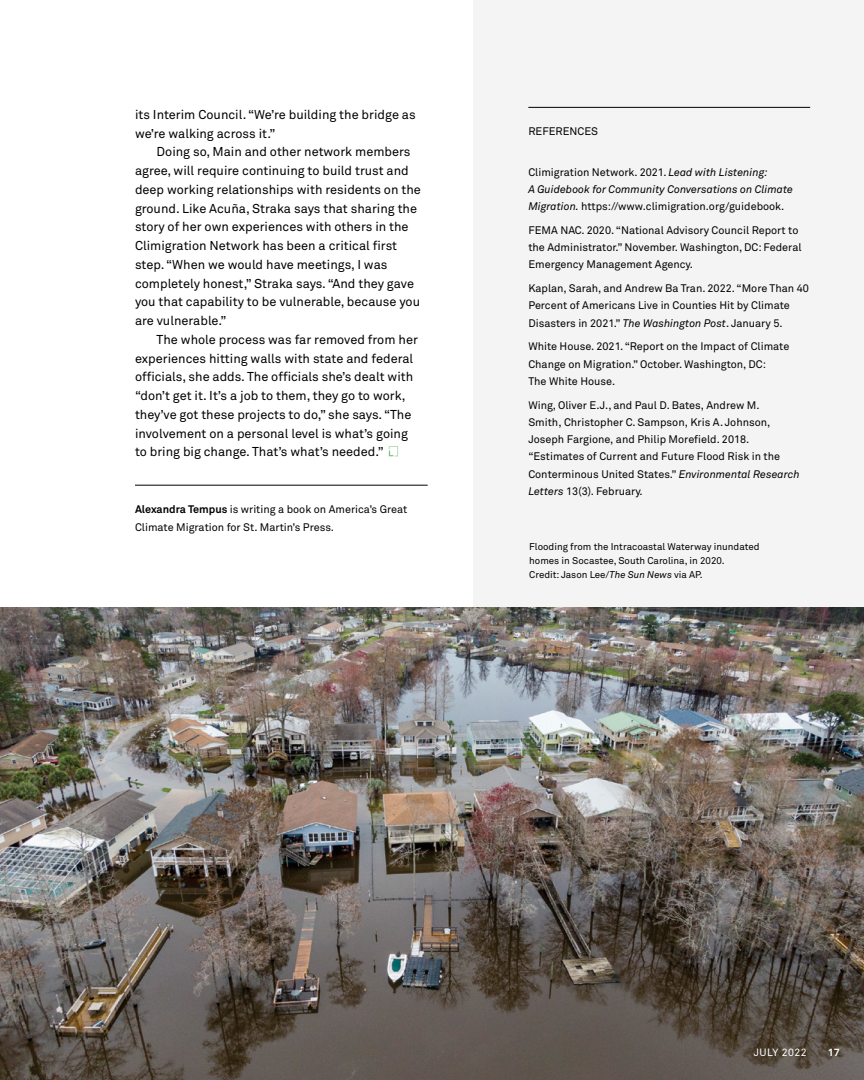
<style>
.page{position:relative;width:864px;height:1080px;background:#fff}
.page>*{position:absolute;margin:0;border:0;box-sizing:border-box;transform-origin:0 0}
.Main_Body{font:12.75px/18.8px "Akkurat Pro";color:#000}
.References{font:10.8px/17.2px "Akkurat Pro";color:#000}
.References-2{font:italic 10.8px/17.2px "Akkurat Pro";color:#000}
.Author_Bio{font:10.8px/18.8px "Akkurat Pro";color:#000}
.REFERENCES_with_rule{font:10.8px "Akkurat Pro";color:#000}
.t1{font:10.5px "Akkurat Pro";letter-spacing:.05em;color:#fff}
.t2{font:700 10.5px "Akkurat Pro";color:#fff}
.Photo_Caption{font:9.75px/14.2px "Akkurat Pro";color:#000}
.s1{font-weight:700}
.s2{font-style:normal}
.s3{font-style:italic}
</style>
<div class="page">
<div style="left:473px;top:0;width:391px;height:1080px;background:#f4f4f4"></div>
<hr style="left:135px;top:485px;width:293px;height:1px;background:#000">
<svg style="left:389px;top:446px;width:9px;height:10px"></svg>
<hr style="left:528px;top:107px;width:282px;height:1px;background:#000">
<img style="left:0;top:608px;width:864px;height:472px">
<p class="Main_Body" style="left:135px;top:105px;width:282px">its Interim Council. “We’re building the bridge as we’re walking across it.”</p>
<p class="Main_Body" style="left:135px;top:143px;width:287px;text-indent:22px">Doing so, Main and other network members agree, will require continuing to build trust and deep working relationships with residents on the ground. Like Acuña, Straka says that sharing the story of her own experiences with others in the Climigration Network has been a critical first step. “When we would have meetings, I was completely honest,” Straka says. “And they gave you that capability to be vulnerable, because you are vulnerable.”</p>
<p class="Main_Body" style="left:135px;top:330px;width:284px;text-indent:22px">The whole process was far removed from her experiences hitting walls with state and federal officials, she adds. The officials she’s dealt with “don’t get it. It’s a job to them, they go to work, they’ve got these projects to do,” she says. “The involvement on a personal level is what’s going to bring big change. That’s what’s needed.”</p>
<p class="Author_Bio" style="left:135px;top:500px;width:274px"><span class="s1">Alexandra Tempus</span> is writing a book on America’s Great<br>Climate Migration for St. Martin’s Press.</p>
<p class="REFERENCES_with_rule" style="left:528px;top:125px;width:71px">REFERENCES</p>
<p class="References-2" style="left:528px;top:164px;width:266px"><span class="s2">Climigration Network. 2021.</span> Lead with Listening:<br>A Guidebook for Community Conversations on Climate<br>Migration. <span class="s2">https://www.climigration.org/guidebook.</span></p>
<p class="References" style="left:528px;top:222px;width:275px">FEMA NAC. 2020. “National Advisory Council Report to the Administrator.” November. Washington, DC: Federal<br>Emergency Management Agency.</p>
<p class="References" style="left:528px;top:280px;width:282px">Kaplan, Sarah, and Andrew Ba Tran. 2022. “More Than 40<br>Percent of Americans Live in Counties Hit by Climate<br>Disasters in 2021.” <span class="s3">The Washington Post</span>. January 5.</p>
<p class="References" style="left:528px;top:338px;width:262px">White House. 2021. “Report on the Impact of Climate<br>Change on Migration.” October. Washington, DC:<br>The White House.</p>
<p class="References" style="left:528px;top:397px;width:273px">Wing, Oliver E.J., and Paul D. Bates, Andrew M.<br>Smith, Christopher C. Sampson, Kris A. Johnson, Joseph Fargione, and Philip Morefield. 2018. “Estimates of Current and Future Flood Risk in the Conterminous United States.” <span class="s3">Environmental Research Letters</span> 13(3). February.</p>
<p class="Photo_Caption" style="left:529px;top:540px;width:232px">Flooding from the Intracoastal Waterway inundated homes in Socastee, South Carolina, in 2020.<br>Credit: Jason Lee/<span class="s3">The Sun News</span> via AP.</p>
<p class="t1" style="left:754px;top:1047px;width:54px">JULY 2022</p>
<p class="t2" style="left:828px;top:1046px;width:13px">17</p>
</div>
